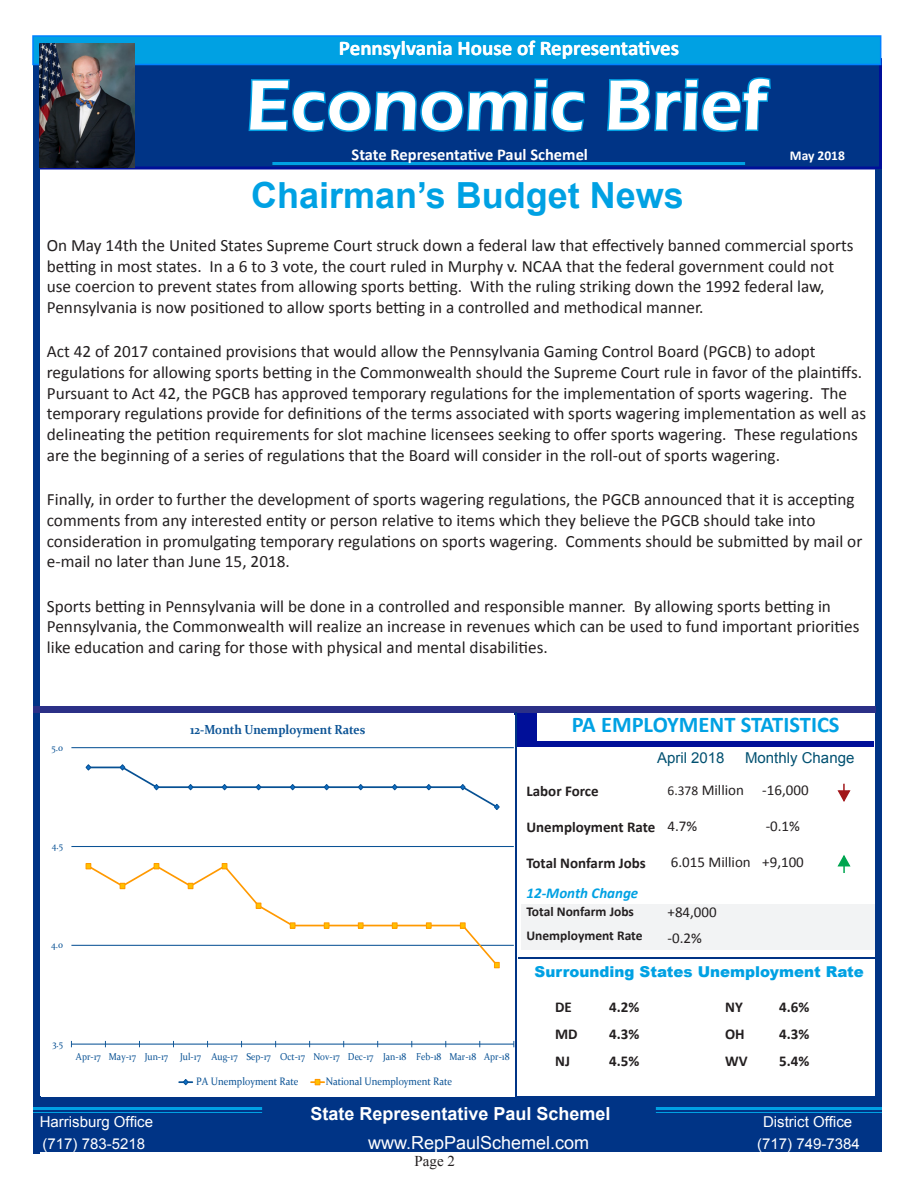
<style>
.page{position:relative;width:918px;height:1188px;background:#fff}
.page>*{position:absolute;margin:0;border:0;box-sizing:border-box;transform-origin:0 0}
.t1{font:600 73.5px "Eras ITC";color:#fff}
.t2{font:700 36px "Arial";color:#00a1e3}
.t3{font:700 22.5px "Calibri";color:#00a1e3}
.t4{font:700 21px "Calibri";color:#fff}
.t5{font:700 18px "Arial";color:#fff}
.t6{font:18px "Arial";color:#fff}
.t7{font:17.25px/20.7px "Calibri";color:#231f20}
.t8{font:700 16.5px "Calibri";color:#fff}
.t9{font:700 15px "Calibri";color:#231f20}
.t10{font:15px "Calibri";color:#231f20}
.t11{font:15px "Arial";color:#fff}
.t12{font:900 15px "Arial";color:#00a1e3}
.t13{font:15px "Arial";color:#025171}
.t14{font:italic 700 15px "Calibri";color:#00a1e3}
.t15{font:15px "Times New Roman";color:#231f20}
.t16{font:700 13.5px "Calibri";color:#231f20}
.t17{font:700 13.5px "Calibri";color:#fff}
.t18{font:700 13.2px "Constantia";color:#0b5395;scale:.9 1}
.t19{font:10.8px "Constantia";color:#0b5395;scale:.9 1}
.t20{font:10.05px "Constantia";color:#0b5395;scale:.9 1}
.s1{font-size:13.5px}
</style>
<div class="page">
<div style="left:521px;top:904px;width:354px;height:45px;background:#f2f3f4"></div>
<div style="left:36px;top:1097px;width:846px;height:55px;background:#003486"></div>
<div style="left:34px;top:58px;width:848px;height:112px;background:#003486;border:3px solid #000f99"></div>
<div style="left:33px;top:36px;width:6px;height:1117px;background:#003486"></div>
<div style="left:876px;top:170px;width:6px;height:927px;background:#003486"></div>
<div style="left:515px;top:711px;width:22px;height:36px;background:#000f99"></div>
<div style="left:536px;top:741px;width:338px;height:6px;background:#000f99"></div>
<div style="left:33px;top:706px;width:843px;height:7px;background:#2b3087"></div>
<hr style="left:515px;top:713px;width:2px;height:384px;background:#003486">
<svg style="left:247px;top:65px;width:340px;height:67px"></svg>
<svg style="left:607px;top:77px;width:164px;height:55px"></svg>
<hr style="left:272px;top:162px;width:473px;height:3px;background:#00a1e3">
<hr style="left:656px;top:1107px;width:226px;height:3px;background:#00a1e3">
<hr style="left:656px;top:1112px;width:226px;height:1px;background:#00a1e3">
<hr style="left:33px;top:1107px;width:229px;height:3px;background:#00a1e3">
<hr style="left:33px;top:1112px;width:229px;height:1px;background:#00a1e3">
<div style="left:32px;top:35px;width:849px;height:30px;background:#00a1e3;border:2px solid #0181ff"></div>
<hr style="left:518px;top:957px;width:362px;height:2px;background:#003486">
<svg style="left:837px;top:784px;width:14px;height:18px"></svg>
<svg style="left:837px;top:855px;width:14px;height:18px"></svg>
<hr style="left:71px;top:945px;width:443px;height:1px;background:#0b5395">
<hr style="left:71px;top:846px;width:443px;height:1px;background:#0b5395">
<hr style="left:71px;top:747px;width:443px;height:1px;background:#0b5395">
<hr style="left:71px;top:1044px;width:443px;height:1px;background:#0b5395">
<svg style="left:85px;top:764px;width:415px;height:46px"></svg>
<svg style="left:86px;top:863px;width:414px;height:105px"></svg>
<svg style="left:179px;top:1079px;width:13px;height:7px"></svg>
<svg style="left:311px;top:1079px;width:13px;height:6px"></svg>
<img style="left:40px;top:43px;width:94px;height:125px">
<p class="t4" style="left:339px;top:34px;width:342px">Pennsylvania House of Representatives</p>
<p class="t4" style="left:310px;top:40px;width:394px">House Republican Appropriations Committee</p>
<p class="t1" style="left:246px;top:64px;width:523px">Economic Brief</p>
<p class="t8" style="left:352px;top:144px;width:238px">State Representative Paul Schemel</p>
<p class="t2" style="left:251px;top:171px;width:434px">Chairman’s Budget News</p>
<p class="t17" style="left:790px;top:147px;width:57px">May 2018</p>
<p class="t7" style="left:47px;top:235px;width:808px">On May 14th the United States Supreme Court struck down a federal law that effectively banned commercial sports betting in most states. In a 6 to 3 vote, the court ruled in Murphy v. NCAA that the federal government could not use coercion to prevent states from allowing sports betting. With the ruling striking down the 1992 federal law, Pennsylvania is now positioned to allow sports betting in a controlled and methodical manner.</p>
<p class="t7" style="left:47px;top:341px;width:821px">Act 42 of 2017 contained provisions that would allow the Pennsylvania Gaming Control Board (PGCB) to adopt regulations for allowing sports betting in the Commonwealth should the Supreme Court rule in favor of the plaintiffs.<br>Pursuant to Act 42, the PGCB has approved temporary regulations for the implementation of sports wagering. The temporary regulations provide for definitions of the terms associated with sports wagering implementation as well as delineating the petition requirements for slot machine licensees seeking to offer sports wagering. These regulations are the beginning of a series of regulations that the Board will consider in the roll-out of sports wagering.</p>
<p class="t7" style="left:47px;top:489px;width:817px">Finally, in order to further the development of sports wagering regulations, the PGCB announced that it is accepting comments from any interested entity or person relative to items which they believe the PGCB should take into consideration in promulgating temporary regulations on sports wagering. Comments should be submitted by mail or e-mail no later than June 15, 2018.</p>
<p class="t7" style="left:47px;top:596px;width:814px">Sports betting in Pennsylvania will be done in a controlled and responsible manner. By allowing sports betting in<br>Pennsylvania, the Commonwealth will realize an increase in revenues which can be used to fund important priorities like education and caring for those with physical and mental disabilities.</p>
<p class="t20" style="left:52px;top:740px;width:14px">5.0</p>
<p class="t20" style="left:52px;top:839px;width:14px">4.5</p>
<p class="t20" style="left:51px;top:938px;width:15px">4.0</p>
<p class="t18" style="left:190px;top:720px;width:196px">12-Month Unemployment Rates</p>
<p class="t20" style="left:52px;top:1037px;width:13px">3.5</p>
<p class="t20" style="left:76px;top:1050px;width:483px">Apr-17 May-17 Jun-17 Jul-17 Aug-17 Sep-17 Oct-17 Nov-17 Dec-17 Jan-18 Feb-18 Mar-18 Apr-18</p>
<p class="t19" style="left:196px;top:1074px;width:115px">PA Unemployment Rate</p>
<p class="t19" style="left:326px;top:1074px;width:142px">National Unemployment Rate</p>
<p class="t3" style="left:572px;top:710px;width:269px">PA EMPLOYMENT STATISTICS</p>
<p class="t13" style="left:657px;top:748px;width:69px">April 2018</p>
<p class="t13" style="left:745px;top:748px;width:111px">Monthly Change</p>
<p class="t9" style="left:526px;top:781px;width:74px">Labor Force</p>
<p class="t9" style="left:526px;top:817px;width:130px">Unemployment Rate</p>
<p class="t9" style="left:526px;top:853px;width:121px">Total Nonfarm Jobs</p>
<p class="t14" style="left:526px;top:884px;width:113px">12-Month Change</p>
<p class="t16" style="left:526px;top:903px;width:109px">Total Nonfarm Jobs</p>
<p class="t16" style="left:526px;top:927px;width:118px">Unemployment Rate</p>
<p class="t10" style="left:668px;top:781px;width:78px"><span class="s1">6.378</span> Million</p>
<p class="t10" style="left:668px;top:817px;width:31px">4.7%</p>
<p class="t10" style="left:671px;top:853px;width:81px">6.015 Million</p>
<p class="t10" style="left:762px;top:781px;width:48px">-16,000</p>
<p class="t10" style="left:766px;top:817px;width:36px">-0.1%</p>
<p class="t10" style="left:762px;top:853px;width:43px">+9,100</p>
<p class="t10" style="left:668px;top:903px;width:51px">+84,000</p>
<p class="t10" style="left:668px;top:928px;width:36px">-0.2%</p>
<p class="t12" style="left:535px;top:961px;width:331px">Surrounding States Unemployment Rate</p>
<p class="t9" style="left:725px;top:998px;width:19px">NY</p>
<p class="t9" style="left:779px;top:998px;width:32px">4.6%</p>
<p class="t9" style="left:725px;top:1025px;width:21px">OH</p>
<p class="t9" style="left:779px;top:1025px;width:32px">4.3%</p>
<p class="t9" style="left:725px;top:1052px;width:24px">WV</p>
<p class="t9" style="left:779px;top:1052px;width:32px">5.4%</p>
<p class="t9" style="left:555px;top:998px;width:18px">DE</p>
<p class="t9" style="left:609px;top:998px;width:32px">4.2%</p>
<p class="t9" style="left:555px;top:1025px;width:24px">MD</p>
<p class="t9" style="left:609px;top:1025px;width:32px">4.3%</p>
<p class="t9" style="left:555px;top:1052px;width:16px">NJ</p>
<p class="t9" style="left:609px;top:1052px;width:32px">4.5%</p>
<p class="t5" style="left:310px;top:1102px;width:302px">State Representative Paul Schemel</p>
<p class="t11" style="left:40px;top:1112px;width:115px">Harrisburg Office</p>
<p class="t11" style="left:763px;top:1112px;width:91px">District Office</p>
<p class="t11" style="left:43px;top:1134px;width:104px">(717) 783-5218</p>
<p class="t6" style="left:368px;top:1131px;width:223px">www.RepPaulSchemel.com</p>
<p class="t11" style="left:757px;top:1134px;width:104px">(717) 749-7384</p>
<p class="t15" style="left:415px;top:1151px;width:42px">Page 2</p>
</div>
